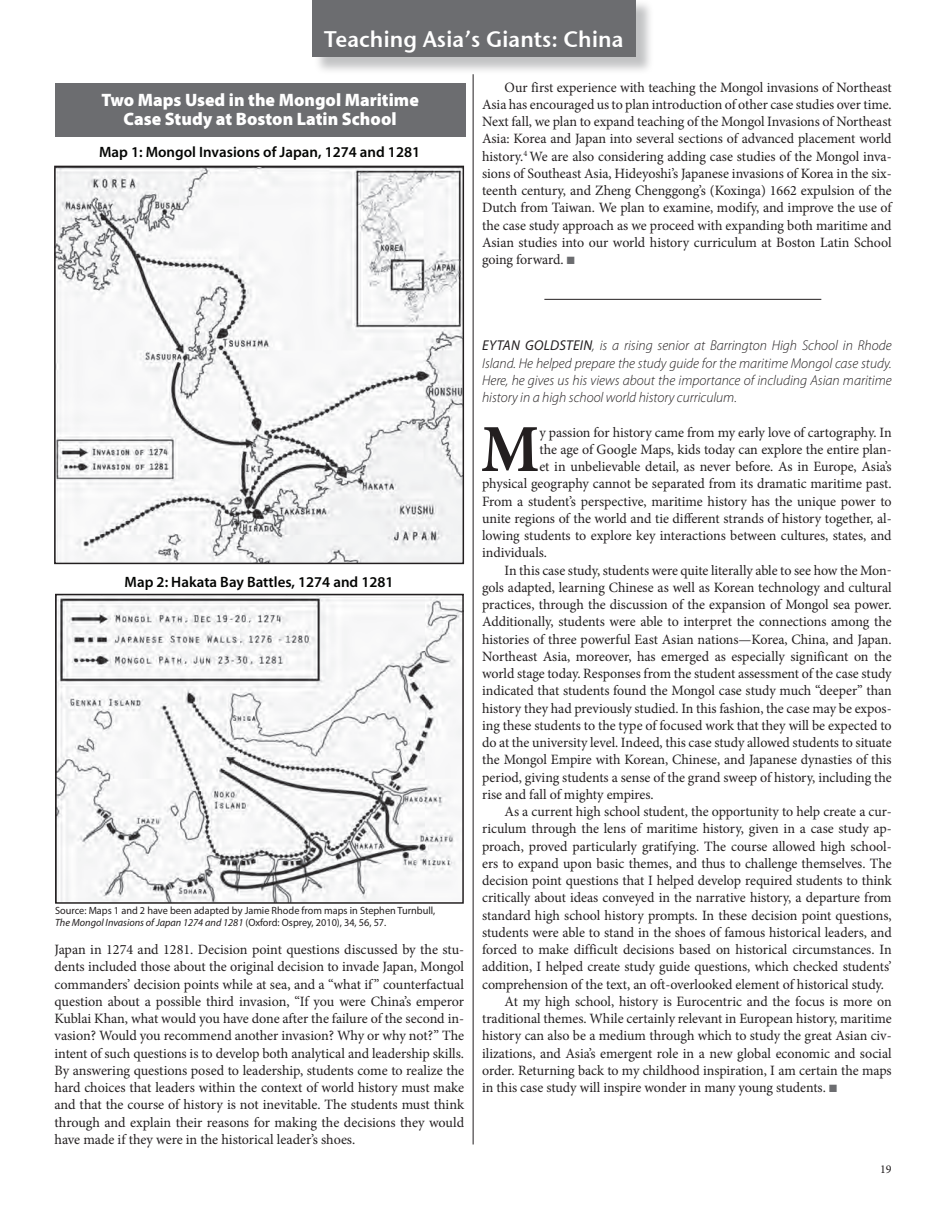
<style>
.page{position:relative;width:945px;height:1215px;background:#fff}
.page>*{position:absolute;margin:0;border:0;box-sizing:border-box;transform-origin:0 0}
.t1{font:700 67.35px "Minion Pro";color:#231f20}
.t2{font:22.5px "Stone Sans Sem ITCTT Semi";color:#fff;scale:.96 1}
.t3{font:900 18px/19.5px "Myriad Pro";color:#fff;text-align:center}
.t4{font:600 15px "Myriad Pro";color:#040503}
.t5{font:14.25px/17.2px "Minion Pro";color:#231f20;text-align:justify}
.t6{font:italic 300 14.25px/17.2px "Myriad Pro";color:#231f20;text-align:justify}
.t7{font:12px "Minion Pro";color:#231f20}
.t8{font:10.5px/12px "Myriad Pro";color:#231f20}
.s1{color:#6c6d70}
.s2{font-style:italic}
.s3{font-weight:400}
</style>
<div class="page">
<div style="left:314px;top:0;width:341px;height:75px;background:#808285;opacity:.48"></div>
<div style="left:312px;top:0;width:324px;height:56px;background:#6c6d70"></div>
<hr style="left:473px;top:74px;width:1px;height:1070px;background:#231f20">
<div style="left:55px;top:83px;width:410px;height:54px;background:#6c6d70"></div>
<img style="left:56px;top:168px;width:406px;height:394px">
<img style="left:57px;top:596px;width:405px;height:306px">
<div style="left:55px;top:594px;width:409px;height:310px;border:1px solid #231f20"></div>
<hr style="left:544px;top:299px;width:277px;height:1px;background:#231f20">
<h2 class="t2" style="left:324px;top:25px;width:313px">Teaching Asia’s Giants: China</h2>
<p class="t3" style="left:101px;top:89px;width:319px">Two Maps Used in the Mongol Maritime<br>Case Study at Boston Latin School</p>
<p class="t4" style="left:99px;top:142px;width:323px">Map 1: Mongol Invasions of Japan, 1274 and 1281</p>
<p class="t5" style="left:482px;top:78px;width:411px;text-indent:22px">Our first experience with teaching the Mongol invasions of Northeast Asia has encouraged us to plan introduction of other case studies over time.<br>Next fall, we plan to expand teaching of the Mongol Invasions of Northeast Asia: Korea and Japan into several sections of advanced placement world history.<sup>4</sup> We are also considering adding case studies of the Mongol inva&shy;sions of Southeast Asia, Hideyoshi’s Japanese invasions of Korea in the six&shy;teenth century, and Zheng Chenggong’s (Koxinga) 1662 expulsion of the Dutch from Taiwan. We plan to examine, modify, and improve the use of the case study approach as we proceed with expanding both maritime and Asian studies into our world history curriculum at Boston Latin School going forward. <span class="s1">■</span></p>
<p class="t4" style="left:125px;top:572px;width:270px">Map 2: Hakata Bay Battles, 1274 and 1281</p>
<p class="t8" style="left:55px;top:904px;width:382px">Source: Maps 1 and 2 have been adapted by Jamie Rhode from maps in Stephen Turnbull,<br><span class="s2">The Mongol Invasions of Japan 1274 and 1281</span> (Oxford: Osprey, 2010), 34, 56, 57.</p>
<p class="t5" style="left:55px;top:941px;width:411px">Japan in 1274 and 1281. Decision point questions discussed by the stu&shy;dents included those about the original decision to invade Japan, Mongol commanders’ decision points while at sea, and a “what if ” counterfactual question about a possible third invasion, “If you were China’s emperor Kublai Khan, what would you have done after the failure of the second in&shy;vasion? Would you recommend another invasion? Why or why not?” The intent of such questions is to develop both analytical and leadership skills.<br>By answering questions posed to leadership, students come to realize the hard choices that leaders within the context of world history must make and that the course of history is not inevitable. The students must think through and explain their reasons for making the decisions they would have made if they were in the historical leader’s shoes.</p>
<p class="t6" style="left:482px;top:337px;width:411px"><span class="s3">EYTAN GOLDSTEIN</span>, is a rising senior at Barrington High School in Rhode Island. He helped prepare the study guide for the maritime Mongol case study.<br>Here, he gives us his views about the importance of including Asian maritime history in a high school world history curriculum.</p>
<h1 class="t1" style="left:481px;top:402px;width:60px">M</h1>
<p class="t5" style="left:539px;top:423px;width:354px">y passion for history came from my early love of cartography. In</p>
<p class="t5" style="left:539px;top:441px;width:354px">the age of Google Maps, kids today can explore the entire plan-</p>
<p class="t5" style="left:539px;top:458px;width:354px">et in unbelievable detail, as never before. As in Europe, Asia’s</p>
<p class="t5" style="left:482px;top:475px;width:411px">physical geography cannot be separated from its dramatic maritime past.</p>
<p class="t5" style="left:482px;top:492px;width:411px">From a student’s perspective, maritime history has the unique power to</p>
<p class="t5" style="left:482px;top:510px;width:411px">unite regions of the world and tie different strands of history together, al-</p>
<p class="t5" style="left:482px;top:527px;width:411px">lowing students to explore key interactions between cultures, states, and</p>
<p class="t5" style="left:482px;top:544px;width:66px">individuals.</p>
<p class="t5" style="left:505px;top:561px;width:389px">In this case study, students were quite literally able to see how the Mon-</p>
<p class="t5" style="left:482px;top:579px;width:411px">gols adapted, learning Chinese as well as Korean technology and cultural</p>
<p class="t5" style="left:482px;top:596px;width:411px">practices, through the discussion of the expansion of Mongol sea power.</p>
<p class="t5" style="left:482px;top:613px;width:411px">Additionally, students were able to interpret the connections among the</p>
<p class="t5" style="left:482px;top:630px;width:411px">histories of three powerful East Asian nations—Korea, China, and Japan.</p>
<p class="t5" style="left:482px;top:648px;width:411px">Northeast Asia, moreover, has emerged as especially significant on the</p>
<p class="t5" style="left:482px;top:665px;width:411px">world stage today. Responses from the student assessment of the case study</p>
<p class="t5" style="left:482px;top:682px;width:411px">indicated that students found the Mongol case study much “deeper” than</p>
<p class="t5" style="left:482px;top:699px;width:411px">history they had previously studied. In this fashion, the case may be expos-</p>
<p class="t5" style="left:482px;top:717px;width:411px">ing these students to the type of focused work that they will be expected to</p>
<p class="t5" style="left:482px;top:734px;width:411px">do at the university level. Indeed, this case study allowed students to situate</p>
<p class="t5" style="left:482px;top:751px;width:411px">the Mongol Empire with Korean, Chinese, and Japanese dynasties of this</p>
<p class="t5" style="left:482px;top:768px;width:411px">period, giving students a sense of the grand sweep of history, including the</p>
<p class="t5" style="left:482px;top:786px;width:173px">rise and fall of mighty empires.</p>
<p class="t5" style="left:505px;top:803px;width:389px">As a current high school student, the opportunity to help create a cur-</p>
<p class="t5" style="left:482px;top:820px;width:411px">riculum through the lens of maritime history, given in a case study ap-</p>
<p class="t5" style="left:482px;top:837px;width:411px">proach, proved particularly gratifying. The course allowed high school-</p>
<p class="t5" style="left:482px;top:855px;width:411px">ers to expand upon basic themes, and thus to challenge themselves. The</p>
<p class="t5" style="left:482px;top:872px;width:411px">decision point questions that I helped develop required students to think</p>
<p class="t5" style="left:482px;top:889px;width:411px">critically about ideas conveyed in the narrative history, a departure from</p>
<p class="t5" style="left:482px;top:906px;width:411px">standard high school history prompts. In these decision point questions,</p>
<p class="t5" style="left:482px;top:924px;width:411px">students were able to stand in the shoes of famous historical leaders, and</p>
<p class="t5" style="left:482px;top:941px;width:411px">forced to make difficult decisions based on historical circumstances. In</p>
<p class="t5" style="left:482px;top:958px;width:411px">addition, I helped create study guide questions, which checked students’</p>
<p class="t5" style="left:482px;top:975px;width:404px">comprehension of the text, an oft-overlooked element of historical study.</p>
<p class="t5" style="left:505px;top:993px;width:389px">At my high school, history is Eurocentric and the focus is more on</p>
<p class="t5" style="left:482px;top:1010px;width:411px">traditional themes. While certainly relevant in European history, maritime</p>
<p class="t5" style="left:482px;top:1027px;width:411px">history can also be a medium through which to study the great Asian civ-</p>
<p class="t5" style="left:482px;top:1044px;width:411px">ilizations, and Asia’s emergent role in a new global economic and social</p>
<p class="t5" style="left:482px;top:1062px;width:411px">order. Returning back to my childhood inspiration, I am certain the maps</p>
<p class="t5" style="left:482px;top:1079px;width:356px">in this case study will inspire wonder in many young students. <span class="s1">■</span></p>
<p class="t7" style="left:880px;top:1161px;width:13px">19</p>
</div>
